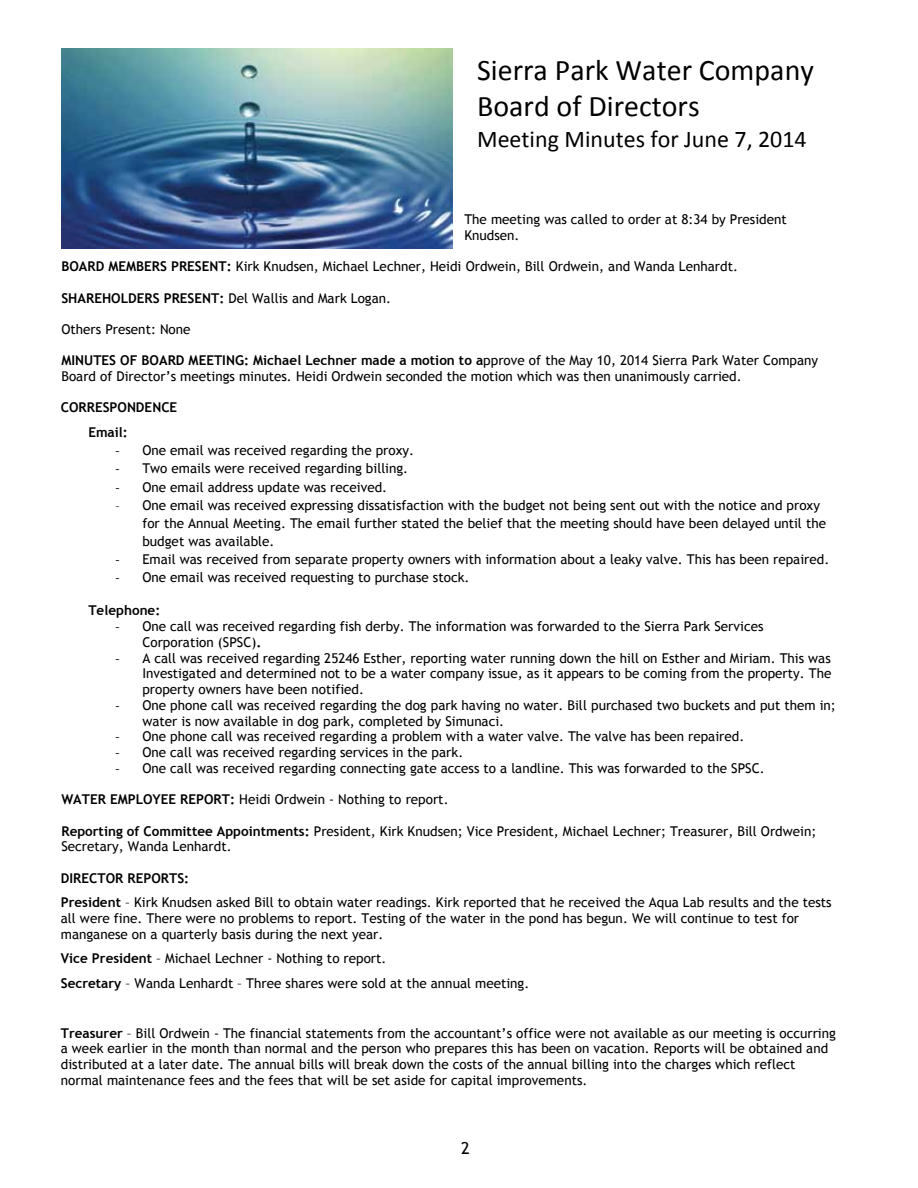
<style>
.page{position:relative;width:918px;height:1188px;background:#fff}
.page>*{position:absolute;margin:0;border:0;box-sizing:border-box;transform-origin:0 0}
.t1{font:30px/36.6px "Calibri";color:#000}
.t2{font:24px "Calibri";color:#000}
.t3{font:16.5px "Trebuchet MS";color:#000101}
.t4{font:13.5px/15.6px "Trebuchet MS";color:#000}
.t5{font:700 13.5px/24.6px "Trebuchet MS";color:#000}
.t6{font:13.5px "Calibri";color:#000}
.t7{font:13.5px "Calibri";color:#555}
.s1{font-weight:700}
</style>
<div class="page">
<img style="left:61px;top:49px;width:392px;height:199px">
<h1 class="t1" style="left:477px;top:50px;width:338px">Sierra Park Water Company<br>Board of Directors</h1>
<h2 class="t2" style="left:477px;top:124px;width:331px">Meeting Minutes for June 7, 2014</h2>
<p class="t4" style="left:464px;top:212px;width:324px">The meeting was called to order at 8:34 by President<br>Knudsen.</p>
<p class="t4" style="left:61px;top:259px;width:678px"><span class="s1">BOARD MEMBERS PRESENT:</span> Kirk Knudsen, Michael Lechner, Heidi Ordwein, Bill Ordwein, and Wanda Lenhardt.</p>
<p class="t4" style="left:61px;top:290px;width:331px"><span class="s1">SHAREHOLDERS PRESENT:</span> Del Wallis and Mark Logan.</p>
<p class="t4" style="left:61px;top:321px;width:131px">Others Present: None</p>
<p class="t4" style="left:61px;top:353px;width:758px"><span class="s1">MINUTES OF BOARD MEETING: Michael Lechner made a motion to a</span>pprove of the May 10, 2014 Sierra Park Water Company<br>Board of Director’s meetings minutes. Heidi Ordwein seconded the motion which was then unanimously carried.</p>
<p class="t5" style="left:88px;top:395px;width:90px;text-indent:-28px">CORRESPONDENCE<br>Email:</p>
<p class="t6" style="left:115px;top:442px;width:6px">‐</p>
<p class="t4" style="left:142px;top:443px;width:273px">One email was received regarding the proxy.</p>
<p class="t6" style="left:115px;top:460px;width:6px">‐</p>
<p class="t4" style="left:142px;top:461px;width:267px">Two emails were received regarding billing.</p>
<p class="t6" style="left:115px;top:479px;width:6px">‐</p>
<p class="t4" style="left:142px;top:479px;width:246px">One email address update was received.</p>
<p class="t7" style="left:115px;top:497px;width:6px">‐</p>
<p class="t4" style="left:142px;top:496px;width:685px;line-height:18px">One email was received expressing dissatisfaction with the budget not being sent out with the notice and proxy for the Annual Meeting. The email further stated the belief that the meeting should have been delayed until the budget was available.</p>
<p class="t6" style="left:115px;top:551px;width:6px">‐</p>
<p class="t4" style="left:142px;top:552px;width:688px">Email was received from separate property owners with information about a leaky valve. This has been repaired.</p>
<p class="t6" style="left:115px;top:569px;width:6px">‐</p>
<p class="t4" style="left:142px;top:570px;width:329px">One email was received requesting to purchase stock.</p>
<p class="t5" style="left:88px;top:598px;width:73px">Telephone:</p>
<p class="t6" style="left:115px;top:618px;width:6px">‐</p>
<p class="t4" style="left:142px;top:619px;width:623px">One call was received regarding fish derby. The information was forwarded to the Sierra Park Services<br>Corporation (SPSC)<span class="s1">.</span></p>
<p class="t6" style="left:115px;top:650px;width:6px">‐</p>
<p class="t4" style="left:142px;top:650px;width:691px;text-align:justify">A call was received regarding 25246 Esther, reporting water running down the hill on Esther and Miriam. This was Investigated and determined not to be a water company issue, as it appears to be coming from the property. The property owners have been notified.</p>
<p class="t6" style="left:115px;top:697px;width:6px">‐</p>
<p class="t4" style="left:142px;top:697px;width:695px">One phone call was received regarding the dog park having no water. Bill purchased two buckets and put them in; water is now available in dog park, completed by Simunaci.</p>
<p class="t6" style="left:115px;top:728px;width:6px">‐</p>
<p class="t4" style="left:142px;top:729px;width:603px">One phone call was received regarding a problem with a water valve. The valve has been repaired.</p>
<p class="t6" style="left:115px;top:744px;width:6px">‐</p>
<p class="t4" style="left:142px;top:745px;width:322px">One call was received regarding services in the park.</p>
<p class="t6" style="left:115px;top:760px;width:6px">‐</p>
<p class="t4" style="left:142px;top:761px;width:624px">One call was received regarding connecting gate access to a landline. This was forwarded to the SPSC.</p>
<p class="t4" style="left:61px;top:792px;width:389px"><span class="s1">WATER EMPLOYEE REPORT:</span> Heidi Ordwein - Nothing to report.</p>
<p class="t4" style="left:61px;top:823px;width:756px"><span class="s1">Reporting of Committee Appointments:</span> President, Kirk Knudsen; Vice President, Michael Lechner; Treasurer, Bill Ordwein;<br>Secretary, Wanda Lenhardt.</p>
<p class="t4" style="left:61px;top:866px;width:772px;line-height:24.8px"><span class="s1">DIRECTOR REPORTS:<br>President</span> – Kirk Knudsen asked Bill to obtain water readings. Kirk reported that he received the Aqua Lab results and the tests</p>
<p class="t4" style="left:61px;top:911px;width:740px">all were fine. There were no problems to report. Testing of the water in the pond has begun. We will continue to test for manganese on a quarterly basis during the next year.</p>
<p class="t4" style="left:61px;top:947px;width:470px;line-height:24.6px"><span class="s1">Vice President</span> – Michael Lechner - Nothing to report.<br><span class="s1">Secretary</span> – Wanda Lenhardt – Three shares were sold at the annual meeting.</p>
<p class="t4" style="left:61px;top:1025px;width:777px"><span class="s1">Treasurer</span> – Bill Ordwein - The financial statements from the accountant’s office were not available as our meeting is occurring a week earlier in the month than normal and the person who prepares this has been on vacation. Reports will be obtained and distributed at a later date. The annual bills will break down the costs of the annual billing into the charges which reflect normal maintenance fees and the fees that will be set aside for capital improvements.</p>
<p class="t3" style="left:461px;top:1138px;width:10px">2</p>
</div>
